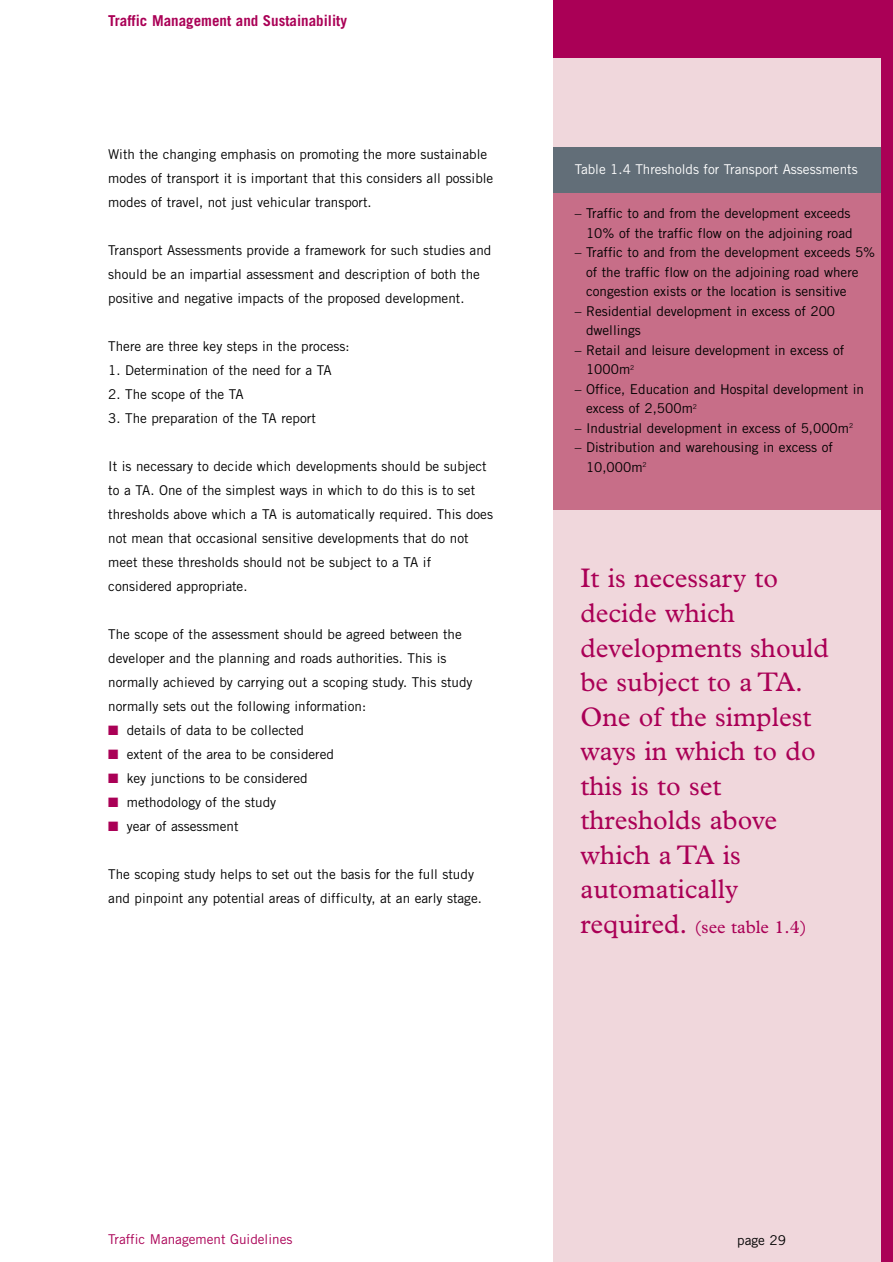
<style>
.page{position:relative;width:893px;height:1262px;background:#fff}
.page>*{position:absolute;margin:0;border:0;box-sizing:border-box;transform-origin:0 0}
.t1{font:27px/34.5px "Plantin";color:#aa0056}
.t2{font:18px "Plantin";color:#aa0056}
.t3{font:700 15px "Trade Gothic";color:#aa0056}
.t4{font:13.5px/24px "Trade Gothic";color:#000}
.t5{font:13.5px "Trade Gothic";color:#fff}
.t6{font:13.5px "Trade Gothic";color:#aa0056}
.s1{color:#aa0056}
.s2{font-size:27px}
</style>
<div class="page">
<div style="left:553px;top:0;width:339px;height:1261px;background:#f0d7dc"></div>
<div style="left:553px;top:0;width:339px;height:58px;background:#aa0056"></div>
<div style="left:881px;top:0;width:11px;height:1261px;background:#aa0056"></div>
<div style="left:553px;top:147px;width:328px;height:363px;background:#c76e88"></div>
<div style="left:553px;top:147px;width:328px;height:46px;background:#626e78"></div>
<p class="t3" style="left:108px;top:15px;width:240px">Traffic Management and Sustainability</p>
<p class="t4" style="left:108px;top:143px;width:386px">With the changing emphasis on promoting the more sustainable modes of transport it is important that this considers all possible modes of travel, not just vehicular transport.</p>
<p class="t4" style="left:108px;top:239px;width:384px">Transport Assessments provide a framework for such studies and should be an impartial assessment and description of both the positive and negative impacts of the proposed development.</p>
<p class="t4" style="left:108px;top:335px;width:243px">There are three key steps in the process:</p>
<p class="t4" style="left:108px;top:359px;width:225px">1. Determination of the need for a TA</p>
<p class="t4" style="left:108px;top:383px;width:137px">2. The scope of the TA</p>
<p class="t4" style="left:108px;top:407px;width:209px">3. The preparation of the TA report</p>
<p class="t4" style="left:108px;top:455px;width:386px">It is necessary to decide which developments should be subject to a TA. One of the simplest ways in which to do this is to set thresholds above which a TA is automatically required. This does not mean that occasional sensitive developments that do not meet these thresholds should not be subject to a TA if considered appropriate.</p>
<p class="t4" style="left:108px;top:623px;width:366px">The scope of the assessment should be agreed between the developer and the planning and roads authorities. This is normally achieved by carrying out a scoping study. This study normally sets out the following information:</p>
<p class="t4" style="left:108px;top:719px;width:197px"><span class="s1">■</span> details of data to be collected</p>
<p class="t4" style="left:108px;top:743px;width:227px"><span class="s1">■</span> extent of the area to be considered</p>
<p class="t4" style="left:108px;top:767px;width:201px"><span class="s1">■</span> key junctions to be considered</p>
<p class="t4" style="left:108px;top:791px;width:169px"><span class="s1">■</span> methodology of the study</p>
<p class="t4" style="left:108px;top:815px;width:132px"><span class="s1">■</span> year of assessment</p>
<p class="t4" style="left:108px;top:863px;width:375px">The scoping study helps to set out the basis for the full study and pinpoint any potential areas of difficulty, at an early stage.</p>
<p class="t5" style="left:574px;top:164px;width:284px">Table 1.4 Thresholds for Transport Assessments</p>
<p class="t4" style="left:574px;top:205px;width:279px;line-height:19.5px;text-align:right">– Traffic to and from the development exceeds<br>10% of the traffic flow on the adjoining road</p>
<p class="t4" style="left:586px;top:244px;width:291px;line-height:19.5px;text-indent:-11px">– Traffic to and from the development exceeds 5% of the traffic flow on the adjoining road where congestion exists or the location is sensitive</p>
<p class="t4" style="left:586px;top:302px;width:251px;line-height:19.5px;text-indent:-11px">– Residential development in excess of 200 dwellings</p>
<p class="t4" style="left:586px;top:341px;width:260px;line-height:19.5px;text-indent:-11px">– Retail and leisure development in excess of<br>1000m<sup>2</sup></p>
<p class="t4" style="left:586px;top:380px;width:279px;line-height:19.5px;text-indent:-11px">– Office, Education and Hospital development in excess of 2,500m<sup>2</sup></p>
<p class="t4" style="left:574px;top:417px;width:280px">– Industrial development in excess of 5,000m<sup>2</sup></p>
<p class="t4" style="left:586px;top:439px;width:248px;line-height:19.5px;text-indent:-11px">– Distribution and warehousing in excess of<br>10,000m<sup>2</sup></p>
<h1 class="t1" style="left:580px;top:563px;width:250px">It is necessary to decide which developments should be subject to a TA.<br>One of the simplest ways in which to do this is to set thresholds above which a TA is automatically</h1>
<h2 class="t2" style="left:580px;top:920px;width:228px"><span class="s2">required.</span> (see table 1.4)</h2>
<p class="t6" style="left:108px;top:1234px;width:186px">Traffic Management Guidelines</p>
<p class="t4" style="left:737px;top:1228px;width:50px">page 29</p>
</div>
